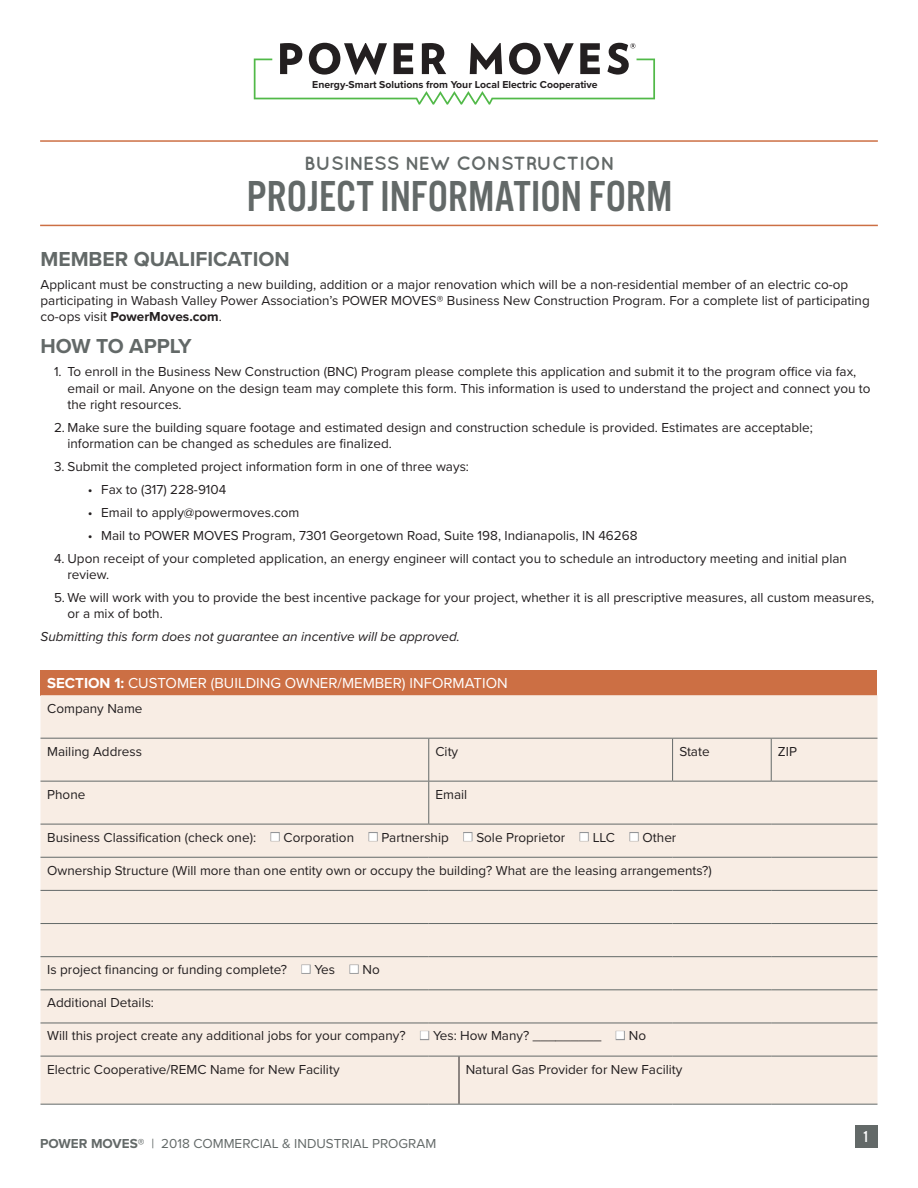
<style>
.page{position:relative;width:918px;height:1188px;background:#fff}
.page>*{position:absolute;margin:0;border:0;box-sizing:border-box;transform-origin:0 0}
.t1{font:45px "Alternate Got No 3 D";letter-spacing:.005em;color:#636968}
.t2{font:700 21px "Proxima Nova";color:#636968}
.t3{font:700 19.05px "Quicksand";color:#636968}
.t4{font:16.5px "Alternate Got No 3 D";color:#fff}
.t5{font:15px "Proxima Nova";color:#fff}
.t6{font:13.5px/16.2px "Proxima Nova";color:#231f20}
.t7{font:italic 13.5px "Proxima Nova";color:#231f20}
.t8{font:13.5px "Proxima Nova";color:#636968}
.t9{font:700 10.5px "Proxima Nova";color:#231f20}
.s1{font-weight:700}
.s2{color:#fff}
</style>
<div class="page">
<hr style="left:40px;top:140px;width:838px;height:2px;background:#cc6f44">
<hr style="left:40px;top:225px;width:838px;height:1px;background:#cc6f44">
<svg style="left:254px;top:43px;width:401px;height:62px"></svg>
<div style="left:855px;top:1125px;width:22px;height:23px;background:#636968"></div>
<div style="left:40px;top:670px;width:838px;height:25px;background:#cc6f44"></div>
<div style="left:40px;top:695px;width:838px;height:409px;background:#f8ede4"></div>
<hr style="left:459px;top:1056px;width:1px;height:48px;background:#231f20">
<hr style="left:40px;top:738px;width:389px;height:1px;background:#636968">
<hr style="left:429px;top:738px;width:30px;height:1px;background:#636968">
<hr style="left:459px;top:738px;width:214px;height:1px;background:#636968">
<hr style="left:673px;top:738px;width:98px;height:1px;background:#636968">
<hr style="left:771px;top:738px;width:106px;height:1px;background:#636968">
<hr style="left:40px;top:781px;width:389px;height:1px;background:#636968">
<hr style="left:429px;top:781px;width:30px;height:1px;background:#636968">
<hr style="left:459px;top:781px;width:214px;height:1px;background:#636968">
<hr style="left:673px;top:781px;width:98px;height:1px;background:#636968">
<hr style="left:771px;top:781px;width:106px;height:1px;background:#636968">
<hr style="left:40px;top:824px;width:389px;height:1px;background:#636968">
<hr style="left:429px;top:824px;width:30px;height:1px;background:#636968">
<hr style="left:459px;top:824px;width:214px;height:1px;background:#636968">
<hr style="left:673px;top:824px;width:98px;height:1px;background:#636968">
<hr style="left:771px;top:824px;width:106px;height:1px;background:#636968">
<hr style="left:40px;top:857px;width:389px;height:1px;background:#636968">
<hr style="left:429px;top:857px;width:30px;height:1px;background:#636968">
<hr style="left:459px;top:857px;width:214px;height:1px;background:#636968">
<hr style="left:673px;top:857px;width:98px;height:1px;background:#636968">
<hr style="left:771px;top:857px;width:106px;height:1px;background:#636968">
<hr style="left:40px;top:890px;width:389px;height:1px;background:#636968">
<hr style="left:429px;top:890px;width:30px;height:1px;background:#636968">
<hr style="left:459px;top:890px;width:214px;height:1px;background:#636968">
<hr style="left:673px;top:890px;width:98px;height:1px;background:#636968">
<hr style="left:771px;top:890px;width:106px;height:1px;background:#636968">
<hr style="left:40px;top:923px;width:389px;height:1px;background:#636968">
<hr style="left:429px;top:923px;width:30px;height:1px;background:#636968">
<hr style="left:459px;top:923px;width:214px;height:1px;background:#636968">
<hr style="left:673px;top:923px;width:98px;height:1px;background:#636968">
<hr style="left:771px;top:923px;width:106px;height:1px;background:#636968">
<hr style="left:40px;top:956px;width:389px;height:1px;background:#636968">
<hr style="left:429px;top:956px;width:30px;height:1px;background:#636968">
<hr style="left:459px;top:956px;width:214px;height:1px;background:#636968">
<hr style="left:673px;top:956px;width:98px;height:1px;background:#636968">
<hr style="left:771px;top:956px;width:106px;height:1px;background:#636968">
<hr style="left:40px;top:989px;width:389px;height:1px;background:#636968">
<hr style="left:429px;top:989px;width:30px;height:1px;background:#636968">
<hr style="left:459px;top:989px;width:214px;height:1px;background:#636968">
<hr style="left:673px;top:989px;width:98px;height:1px;background:#636968">
<hr style="left:771px;top:989px;width:106px;height:1px;background:#636968">
<hr style="left:40px;top:1023px;width:389px;height:1px;background:#636968">
<hr style="left:429px;top:1023px;width:30px;height:1px;background:#636968">
<hr style="left:459px;top:1023px;width:214px;height:1px;background:#636968">
<hr style="left:673px;top:1023px;width:98px;height:1px;background:#636968">
<hr style="left:771px;top:1023px;width:106px;height:1px;background:#636968">
<hr style="left:40px;top:1056px;width:389px;height:1px;background:#636968">
<hr style="left:429px;top:1056px;width:30px;height:1px;background:#636968">
<hr style="left:459px;top:1056px;width:214px;height:1px;background:#636968">
<hr style="left:673px;top:1056px;width:98px;height:1px;background:#636968">
<hr style="left:771px;top:1056px;width:106px;height:1px;background:#636968">
<hr style="left:40px;top:1104px;width:389px;height:1px;background:#636968">
<hr style="left:429px;top:1104px;width:30px;height:1px;background:#636968">
<hr style="left:459px;top:1104px;width:214px;height:1px;background:#636968">
<hr style="left:673px;top:1104px;width:98px;height:1px;background:#636968">
<hr style="left:771px;top:1104px;width:106px;height:1px;background:#636968">
<hr style="left:428px;top:739px;width:1px;height:42px;background:#636968">
<hr style="left:428px;top:782px;width:1px;height:42px;background:#636968">
<hr style="left:672px;top:739px;width:1px;height:42px;background:#636968">
<hr style="left:771px;top:739px;width:1px;height:42px;background:#636968">
<div style="left:270px;top:832px;width:10px;height:9px;border:2px solid #939598"></div>
<div style="left:368px;top:832px;width:10px;height:9px;border:2px solid #939598"></div>
<div style="left:463px;top:832px;width:9px;height:9px;border:2px solid #939598"></div>
<div style="left:580px;top:832px;width:9px;height:9px;border:2px solid #939598"></div>
<div style="left:629px;top:832px;width:10px;height:9px;border:2px solid #939598"></div>
<div style="left:301px;top:965px;width:10px;height:9px;border:2px solid #939598"></div>
<div style="left:349px;top:965px;width:10px;height:9px;border:2px solid #939598"></div>
<div style="left:420px;top:1031px;width:9px;height:9px;border:2px solid #939598"></div>
<div style="left:616px;top:1031px;width:9px;height:9px;border:2px solid #939598"></div>
<p class="t9" style="left:312px;top:77px;width:287px">Energy-Smart Solutions from Your Local Electric Cooperative</p>
<h3 class="t3" style="left:304px;top:152px;width:313px">BUSINESS NEW CONSTRUCTION</h3>
<h1 class="t1" style="left:247px;top:172px;width:427px">PROJECT INFORMATION FORM</h1>
<h2 class="t2" style="left:40px;top:243px;width:251px">MEMBER QUALIFICATION</h2>
<p class="t6" style="left:40px;top:276px;width:831px">Applicant must be constructing a new building, addition or a major renovation which will be a non-residential member of an electric co-op participating in Wabash Valley Power Association’s POWER MOVES® Business New Construction Program. For a complete list of participating co-ops visit <span class="s1">PowerMoves.com</span>.</p>
<h2 class="t2" style="left:40px;top:331px;width:153px">HOW TO APPLY</h2>
<p class="t6" style="left:68px;top:363px;width:805px;text-indent:-14px">1. To enroll in the Business New Construction (BNC) Program please complete this application and submit it to the program office via fax, email or mail. Anyone on the design team may complete this form. This information is used to understand the project and connect you to the right resources.</p>
<p class="t6" style="left:68px;top:418px;width:747px;text-indent:-14px">2. Make sure the building square footage and estimated design and construction schedule is provided. Estimates are acceptable; information can be changed as schedules are finalized.</p>
<p class="t6" style="left:54px;top:458px;width:417px">3. Submit the completed project information form in one of three ways:</p>
<p class="t6" style="left:88px;top:481px;width:140px">• Fax to (317) 228-9104</p>
<p class="t6" style="left:88px;top:504px;width:213px">• Email to apply@powermoves.com</p>
<p class="t6" style="left:88px;top:526px;width:551px">• Mail to POWER MOVES Program, 7301 Georgetown Road, Suite 198, Indianapolis, IN 46268</p>
<p class="t6" style="left:68px;top:549px;width:781px;text-indent:-14px">4. Upon receipt of your completed application, an energy engineer will contact you to schedule an introductory meeting and initial plan review.</p>
<p class="t6" style="left:68px;top:589px;width:808px;text-indent:-14px">5. We will work with you to provide the best incentive package for your project, whether it is all prescriptive measures, all custom measures, or a mix of both.</p>
<p class="t7" style="left:40px;top:626px;width:421px">Submitting this form does not guarantee an incentive will be approved.</p>
<p class="t5" style="left:47px;top:672px;width:462px"><span class="s1">SECTION 1:</span> CUSTOMER (BUILDING OWNER/MEMBER) INFORMATION</p>
<p class="t6" style="left:47px;top:699px;width:97px">Company Name</p>
<p class="t6" style="left:47px;top:742px;width:96px">Mailing Address</p>
<p class="t6" style="left:436px;top:742px;width:24px">City</p>
<p class="t6" style="left:679px;top:742px;width:32px">State</p>
<p class="t6" style="left:778px;top:742px;width:21px">ZIP</p>
<p class="t6" style="left:47px;top:785px;width:40px">Phone</p>
<p class="t6" style="left:435px;top:785px;width:33px">Email</p>
<p class="t6" style="left:47px;top:828px;width:631px">Business Classification (check one): <span class="s2">■</span> Corporation <span class="s2">■</span> Partnership <span class="s2">■</span> Sole Proprietor <span class="s2">■</span> LLC <span class="s2">■</span> Other</p>
<p class="t6" style="left:47px;top:861px;width:666px">Ownership Structure (Will more than one entity own or occupy the building? What are the leasing arrangements?)</p>
<p class="t6" style="left:47px;top:961px;width:334px">Is project financing or funding complete? <span class="s2">■</span> Yes <span class="s2">■</span> No</p>
<p class="t6" style="left:47px;top:994px;width:108px">Additional Details:</p>
<p class="t6" style="left:47px;top:1027px;width:600px">Will this project create any additional jobs for your company? <span class="s2">■</span> Yes: How Many? _________ <span class="s2">■</span> No</p>
<p class="t6" style="left:47px;top:1060px;width:294px">Electric Cooperative/REMC Name for New Facility</p>
<p class="t6" style="left:466px;top:1060px;width:218px">Natural Gas Provider for New Facility</p>
<p class="t8" style="left:40px;top:1133px;width:398px"><span class="s1">POWER MOVES®</span> | 2018 COMMERCIAL &amp; INDUSTRIAL PROGRAM</p>
<p class="t4" style="left:863px;top:1128px;width:8px">1</p>
</div>
